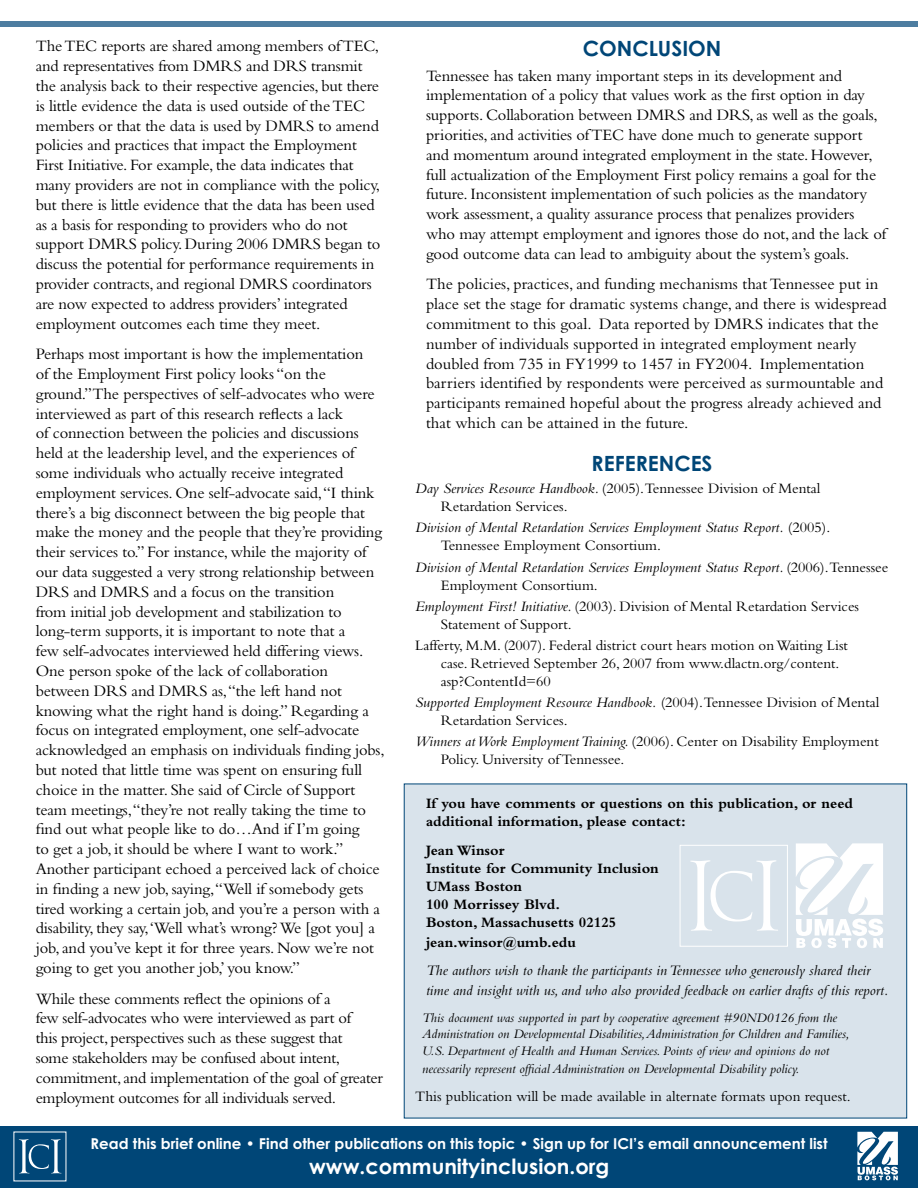
<style>
.page{position:relative;width:918px;height:1188px;background:#fff}
.page>*{position:absolute;margin:0;border:0;box-sizing:border-box;transform-origin:0 0}
.t1{font:700 21px "Century Gothic";color:#fff}
.t2{font:700 21px "Century Gothic";color:#004677}
.t3{font:16.5px/19.8px "Bembo";letter-spacing:-.01em;color:#000}
.t4{font:15px/18px "Bembo";color:#000}
.t5{font:italic 15px/18px "Bembo";color:#000}
.t6{font:700 15px/18px "Bembo";color:#000}
.t7{font:700 15px "Century Gothic";color:#fff}
.t8{font:italic 13.5px/16.2px "Bembo";color:#000}
.s1{font-style:italic}
.s2{font-style:normal}
</style>
<div class="page">
<div style="left:404px;top:784px;width:503px;height:334px;background:#d9e3eb"></div>
<div style="left:0;top:21px;width:918px;height:6px;background:#4d7da0"></div>
<div style="left:0;top:1126px;width:918px;height:62px;background:#004677"></div>
<svg style="left:19px;top:1139px;width:42px;height:34px"></svg>
<div style="left:680px;top:845px;width:108px;height:102px;border:1px solid #fff"></div>
<svg style="left:690px;top:860px;width:88px;height:71px"></svg>
<svg style="left:796px;top:843px;width:87px;height:105px"></svg>
<svg style="left:857px;top:1132px;width:41px;height:48px"></svg>
<p class="t3" style="left:36px;top:36px;width:346px">The TEC reports are shared among members of TEC, and representatives from DMRS and DRS transmit the analysis back to their respective agencies, but there is little evidence the data is used outside of the TEC members or that the data is used by DMRS to amend policies and practices that impact the Employment First Initiative. For example, the data indicates that many providers are not in compliance with the policy, but there is little evidence that the data has been used as a basis for responding to providers who do not support DMRS policy. During 2006 DMRS began to discuss the potential for performance requirements in provider contracts, and regional DMRS coordinators are now expected to address providers’ integrated employment outcomes each time they meet.</p>
<p class="t3" style="left:36px;top:344px;width:351px">Perhaps most important is how the implementation<br>of the Employment First policy looks “on the ground.” The perspectives of self-advocates who were interviewed as part of this research reflects a lack<br>of connection between the policies and discussions held at the leadership level, and the experiences of some individuals who actually receive integrated employment services. One self-advocate said,“I think there’s a big disconnect between the big people that make the money and the people that they’re providing their services to.” For instance, while the majority of our data suggested a very strong relationship between DRS and DMRS and a focus on the transition<br>from initial job development and stabilization to long-term supports, it is important to note that a<br>few self-advocates interviewed held differing views.<br>One person spoke of the lack of collaboration between DRS and DMRS as,“the left hand not knowing what the right hand is doing.” Regarding a focus on integrated employment, one self-advocate acknowledged an emphasis on individuals finding jobs, but noted that little time was spent on ensuring full choice in the matter. She said of Circle of Support team meetings,“they’re not really taking the time to find out what people like to do…And if I’m going<br>to get a job, it should be where I want to work.” Another participant echoed a perceived lack of choice in finding a new job, saying,“Well if somebody gets tired working a certain job, and you’re a person with a disability, they say,‘Well what’s wrong? We [got you] a job, and you’ve kept it for three years. Now we’re not going to get you another job,’ you know.”</p>
<p class="t3" style="left:36px;top:988px;width:349px">While these comments reflect the opinions of a<br>few self-advocates who were interviewed as part of<br>this project, perspectives such as these suggest that<br>some stakeholders may be confused about intent, commitment, and implementation of the goal of greater employment outcomes for all individuals served.</p>
<p class="t2" style="left:583px;top:36px;width:140px">Conclusion</p>
<p class="t3" style="left:426px;top:65px;width:462px">Tennessee has taken many important steps in its development and implementation of a policy that values work as the first option in day supports. Collaboration between DMRS and DRS, as well as the goals, priorities, and activities of TEC have done much to generate support and momentum around integrated employment in the state. However, full actualization of the Employment First policy remains a goal for the future. Inconsistent implementation of such policies as the mandatory work assessment, a quality assurance process that penalizes providers who may attempt employment and ignores those do not, and the lack of good outcome data can lead to ambiguity about the system’s goals.</p>
<p class="t3" style="left:426px;top:274px;width:462px">The policies, practices, and funding mechanisms that Tennessee put in place set the stage for dramatic systems change, and there is widespread commitment to this goal. Data reported by DMRS indicates that the number of individuals supported in integrated employment nearly doubled from 735 in FY1999 to 1457 in FY2004. Implementation barriers identified by respondents were perceived as surmountable and participants remained hopeful about the progress already achieved and that which can be attained in the future.</p>
<p class="t2" style="left:592px;top:450px;width:12px">Refe</p>
<p class="t2" style="left:636px;top:450px;width:66px">rences</p>
<p class="t4" style="left:441px;top:479px;width:381px;text-indent:-26px"><span class="s1">Day Services Resource Handbook.</span> (2005).Tennessee Division of Mental<br>Retardation Services.</p>
<p class="t5" style="left:441px;top:518px;width:391px;text-indent:-26px">Division of Mental Retardation Services Employment Status Report. <span class="s2">(2005).<br>Tennessee Employment Consortium.</span></p>
<p class="t5" style="left:441px;top:558px;width:449px;text-indent:-26px">Division of Mental Retardation Services Employment Status Report. <span class="s2">(2006).Tennessee<br>Employment Consortium.</span></p>
<p class="t4" style="left:441px;top:597px;width:420px;text-indent:-26px"><span class="s1">Employment First! Initiative.</span> (2003). Division of Mental Retardation Services<br>Statement of Support.</p>
<p class="t4" style="left:441px;top:636px;width:409px;text-indent:-26px">Lafferty, M.M. (2007). Federal district court hears motion on Waiting List case. Retrieved September 26, 2007 from www.dlactn.org/content. asp?ContentId=60</p>
<p class="t4" style="left:441px;top:693px;width:440px;text-indent:-26px"><span class="s1">Supported Employment Resource Handbook.</span> (2004).Tennessee Division of Mental<br>Retardation Services.</p>
<p class="t4" style="left:441px;top:732px;width:440px;text-indent:-26px"><span class="s1">Winners at Work Employment Training.</span> (2006). Center on Disability Employment<br>Policy. University of Tennessee.</p>
<p class="t6" style="left:426px;top:794px;width:429px">If you have comments or questions on this publication, or need additional information, please contact:</p>
<p class="t6" style="left:426px;top:841px;width:234px">Jean Winsor<br>Institute for Community Inclusion<br>UMass Boston<br>100 Morrissey Blvd.<br>Boston, Massachusetts 02125</p>
<p class="t6" style="left:426px;top:933px;width:152px">jean.winsor@umb.edu</p>
<p class="t5" style="left:426px;top:961px;width:464px;line-height:19.8px">The authors wish to thank the participants in Tennessee who generously shared their time and insight with us, and who also provided feedback on earlier drafts of this report.</p>
<p class="t8" style="left:422px;top:1010px;width:429px">This document was supported in part by cooperative agreement #90ND0126 from the<br>Administration on Developmental Disabilities, Administration for Children and Families,<br>U.S. Department of Health and Human Services. Points of view and opinions do not</p>
<p class="t8" style="left:422px;top:1060px;width:379px">necessarily represent official Administration on Developmental Disability policy.</p>
<p class="t4" style="left:415px;top:1087px;width:437px">This publication will be made available in alternate formats upon request.</p>
<p class="t7" style="left:91px;top:1135px;width:739px">Read this brief online • Find other publications on this topic • Sign up for ICI’s email announcement list</p>
<p class="t1" style="left:309px;top:1154px;width:302px">www.communityinclusion.org</p>
</div>
